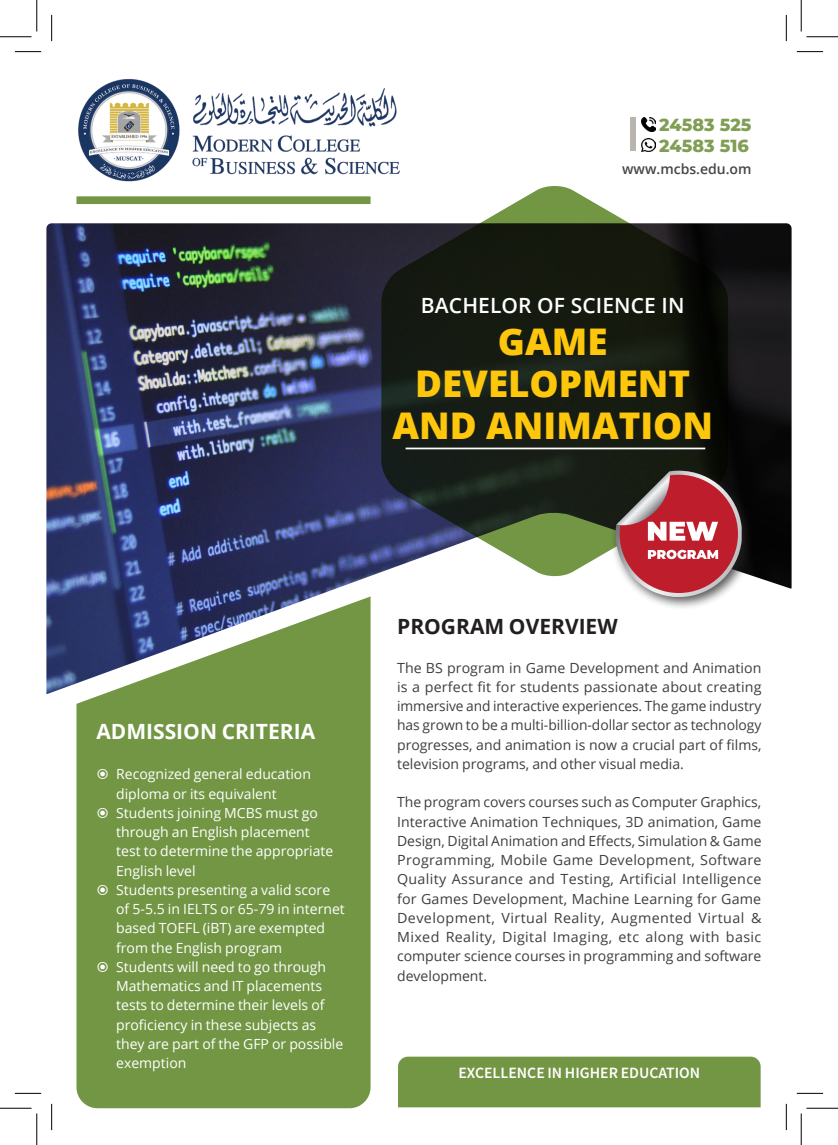
<style>
.page{position:relative;width:838px;height:1145px;background:#fff}
.page>*{position:absolute;margin:0;border:0;box-sizing:border-box;transform-origin:0 0}
.t1{font:800 36.75px/42px "Open Sans";color:#fec70c;text-align:center}
.t2{font:600 21px "Open Sans";letter-spacing:.005em;color:#fff}
.t3{font:700 21px "Open Sans";color:#fff}
.t4{font:700 21px "Open Sans";color:#231f20}
.t5{font:800 17.5px "Montserrat";color:#809e54}
.t6{font:600 15.75px "Source Sans Pro";color:#fff}
.t7{font:14px/19.2px "Open Sans";color:#3e3e3f;text-align:justify}
.t8{font:14px/19.2px "Open Sans";color:#fff}
.t9{font:14px "Open Sans";letter-spacing:.03em;color:#3e3e3f}
.t10{font:600 14px "Open Sans";color:#454647}
</style>
<div class="page">
<div style="left:76px;top:730px;width:294px;height:378px;background:#729644"></div>
<img style="left:46px;top:196px;width:746px;height:534px">
<svg style="left:381px;top:186px;width:347px;height:392px;background:#383f35"></svg>
<hr style="left:405px;top:448px;width:300px;height:1px;background:#fff">
<img style="left:78px;top:79px;width:322px;height:103px">
<img style="left:641px;top:118px;width:14px;height:13px">
<img style="left:641px;top:138px;width:14px;height:14px">
<div style="left:630px;top:117px;width:5px;height:34px;background:#b7b5ae"></div>
<div style="left:398px;top:1057px;width:362px;height:50px;background:#729644"></div>
<div style="left:609px;top:465px;width:145px;height:145px;background:#231f20;opacity:.75"></div>
<svg style="left:615px;top:471px;width:126px;height:126px;background:#ad5961"></svg>
<svg style="left:15px;top:51px;width:26px;height:1px"></svg>
<svg style="left:796px;top:51px;width:27px;height:1px"></svg>
<svg style="left:15px;top:1093px;width:26px;height:1px"></svg>
<svg style="left:796px;top:1093px;width:27px;height:1px"></svg>
<svg style="left:51px;top:15px;width:1px;height:26px"></svg>
<svg style="left:51px;top:1104px;width:1px;height:26px"></svg>
<svg style="left:786px;top:15px;width:1px;height:26px"></svg>
<svg style="left:786px;top:1104px;width:1px;height:26px"></svg>
<hr style="left:0;top:36px;width:32px;height:1px;background:#000">
<hr style="left:806px;top:36px;width:31px;height:1px;background:#000">
<hr style="left:0;top:1108px;width:32px;height:1px;background:#000">
<hr style="left:806px;top:1108px;width:31px;height:1px;background:#000">
<hr style="left:36px;top:0;width:1px;height:31px;background:#000">
<hr style="left:36px;top:1113px;width:1px;height:32px;background:#000">
<hr style="left:800px;top:0;width:1px;height:31px;background:#000">
<hr style="left:800px;top:1113px;width:1px;height:32px;background:#000">
<svg style="left:97px;top:769px;width:11px;height:10px"></svg>
<svg style="left:97px;top:808px;width:11px;height:10px"></svg>
<svg style="left:97px;top:885px;width:11px;height:10px"></svg>
<svg style="left:97px;top:962px;width:11px;height:10px"></svg>
<p class="t5" style="left:659px;top:112px;width:94px">24583 525</p>
<p class="t5" style="left:659px;top:133px;width:91px">24583 516</p>
<p class="t10" style="left:622px;top:159px;width:131px">www.mcbs.edu.om</p>
<p class="t2" style="left:421px;top:291px;width:265px">BACHELOR OF SCIENCE IN</p>
<p class="t1" style="left:392px;top:319px;width:322px">GAME<br>DEVELOPMENT<br>AND ANIMATION</p>
<p class="t3" style="left:96px;top:717px;width:220px">ADMISSION CRITERIA</p>
<p class="t8" style="left:116px;top:764px;width:196px">Recognized general education diploma or its equivalent</p>
<p class="t8" style="left:116px;top:803px;width:219px">Students joining MCBS must go through an English placement test to determine the appropriate<br>English level</p>
<p class="t8" style="left:116px;top:880px;width:230px">Students presenting a valid score of 5-5.5 in IELTS or 65-79 in internet based TOEFL (iBT) are exempted from the English program</p>
<p class="t8" style="left:116px;top:957px;width:228px">Students will need to go through<br>Mathematics and IT placements tests to determine their levels of proficiency in these subjects as they are part of the GFP or possible</p>
<p class="t8" style="left:116px;top:1053px;width:72px">exemption</p>
<p class="t4" style="left:397px;top:612px;width:222px">PROGRAM OVERVIEW</p>
<p class="t7" style="left:397px;top:658px;width:366px">The BS program in Game Development and Animation is a perfect fit for students passionate about creating immersive and interactive experiences. The game industry has grown to be a multi-billion-dollar sector as technology progresses, and animation is now a crucial part of films, television programs, and other visual media.</p>
<p class="t7" style="left:397px;top:792px;width:366px;text-align:right">The program covers courses such as Computer Graphics, Interactive Animation Techniques D3, animation, Game Design, Digital Animation and Effects, Simulation &amp; Game Programming, Mobile Game Development, Software Quality Assurance and Testing, Artificial Intelligence for Games Development, Machine Learning for Game &amp;</p>
<p class="t7" style="left:397px;top:908px;width:366px;text-align:left">Development,<br>Mixed Reality, Digital Imaging, etc along with basic computer science courses in programming and software development.</p>
<p class="t9" style="left:501px;top:908px;width:47px">Virtual</p>
<p class="t9" style="left:554px;top:908px;width:52px">Reality,</p>
<p class="t9" style="left:611px;top:908px;width:82px">Augmented</p>
<p class="t9" style="left:698px;top:908px;width:47px">Virtual</p>
<p class="t6" style="left:458px;top:1062px;width:243px">EXCELLENCE IN HIGHER EDUCATION</p>
</div>
